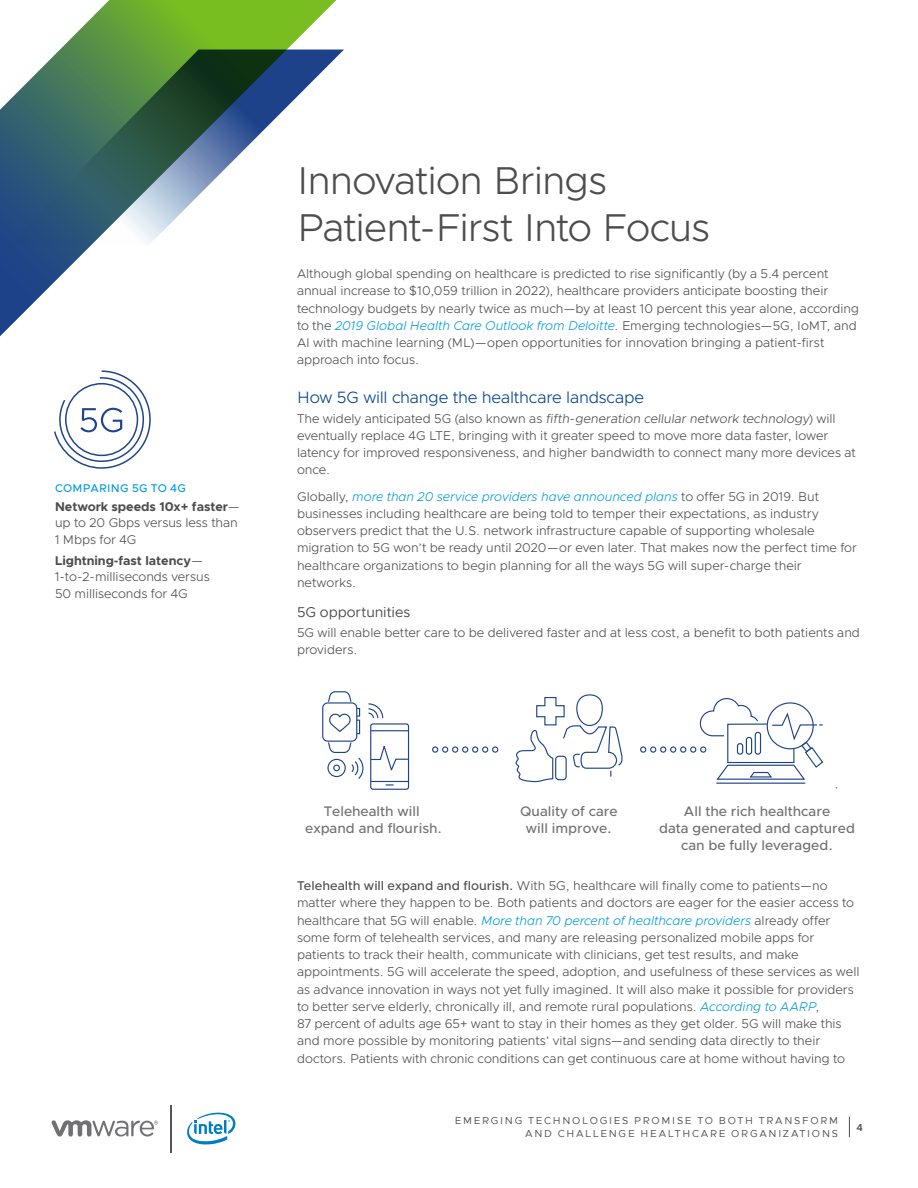
<style>
.page{position:relative;width:918px;height:1188px;background:#fff}
.page>*{position:absolute;margin:0;border:0;box-sizing:border-box;transform-origin:0 0}
._1a__MAIN_TITLE{font:300 39px/46.5px "Metropolis";letter-spacing:-.025em;color:#4d4d4f}
._4a__SUBHEAD-1{font:300 16.5px "Metropolis";letter-spacing:-.01em;color:#00438c}
._4a__SUBHEAD-2-85BLK{font:14.25px "Metropolis";color:#4d4d4f}
.t1{font:500 13.95px/16.6px "Metropolis";color:#717074;text-align:center}
._3a__BODY_TEXT{font:300 12.75px/17.2px "Metropolis";color:#4d4d4f}
._5b__SIDEBAR-BODY{font:300 12.75px/16.5px "Metropolis";letter-spacing:-.005em;color:#4d4d4f}
._5a__SIDEBAR-HEAD-Al{font:500 11.25px "Metropolis";letter-spacing:.025em;color:#009cdc}
.t2{font:10.2px/13.5px "Metropolis";letter-spacing:.17em;color:#4d4d4f;text-align:right}
.t3{font:600 10.2px "Metropolis";color:#4d4d4f}
.s1{font-weight:700}
.s2{font-style:italic;color:#009cdc}
.s3{font-weight:500}
</style>
<div class="page">
<hr style="left:170px;top:1105px;width:1px;height:47px;background:#56565a">
<svg style="left:52px;top:1120px;width:106px;height:17px"></svg>
<svg style="left:187px;top:1112px;width:48px;height:33px"></svg>
<svg style="left:849px;top:1117px;width:1px;height:20px"></svg>
<svg style="left:0;top:0;width:344px;height:337px"></svg>
<svg style="left:5px;top:50px;width:339px;height:197px"></svg>
<svg style="left:368px;top:703px;width:16px;height:16px"></svg>
<div style="left:370px;top:723px;width:39px;height:67px;border:1px solid #1e4489;border-radius:2px"></div>
<hr style="left:371px;top:781px;width:37px;height:1px;background:#1e4489">
<hr style="left:371px;top:730px;width:37px;height:1px;background:#1e4489">
<svg style="left:370px;top:742px;width:39px;height:31px"></svg>
<svg style="left:386px;top:784px;width:7px;height:2px"></svg>
<svg style="left:356px;top:721px;width:5px;height:19px"></svg>
<svg style="left:328px;top:742px;width:36px;height:37px"></svg>
<div style="left:322px;top:702px;width:35px;height:40px;border:1px solid #1e4489;border-radius:5px"></div>
<div style="left:356px;top:720px;width:4px;height:14px;border:1px solid #1e4489"></div>
<svg style="left:327px;top:691px;width:33px;height:42px"></svg>
<div style="left:327px;top:759px;width:19px;height:18px;border:1px solid #1e4489;border-radius:50%"></div>
<div style="left:333px;top:765px;width:7px;height:6px;border:1px solid #1e4489;border-radius:50%"></div>
<svg style="left:515px;top:694px;width:108px;height:89px"></svg>
<hr style="left:716px;top:783px;width:89px;height:1px;background:#1e4489">
<div style="left:442px;top:746px;width:6px;height:7px;border:1px solid #1e4489;border-radius:50%"></div>
<div style="left:432px;top:746px;width:6px;height:7px;border:1px solid #1e4489;border-radius:50%"></div>
<div style="left:452px;top:746px;width:6px;height:7px;border:1px solid #1e4489;border-radius:50%"></div>
<div style="left:462px;top:746px;width:6px;height:7px;border:1px solid #1e4489;border-radius:50%"></div>
<div style="left:472px;top:746px;width:6px;height:7px;border:1px solid #1e4489;border-radius:50%"></div>
<div style="left:482px;top:746px;width:6px;height:7px;border:1px solid #1e4489;border-radius:50%"></div>
<div style="left:492px;top:746px;width:6px;height:7px;border:1px solid #1e4489;border-radius:50%"></div>
<div style="left:650px;top:746px;width:6px;height:7px;border:1px solid #1e4489;border-radius:50%"></div>
<div style="left:640px;top:746px;width:6px;height:7px;border:1px solid #1e4489;border-radius:50%"></div>
<div style="left:660px;top:746px;width:6px;height:7px;border:1px solid #1e4489;border-radius:50%"></div>
<div style="left:670px;top:746px;width:6px;height:7px;border:1px solid #1e4489;border-radius:50%"></div>
<div style="left:680px;top:746px;width:6px;height:7px;border:1px solid #1e4489;border-radius:50%"></div>
<div style="left:690px;top:746px;width:6px;height:7px;border:1px solid #1e4489;border-radius:50%"></div>
<svg style="left:699px;top:698px;width:125px;height:82px"></svg>
<svg style="left:54px;top:370px;width:97px;height:99px"></svg>
<p class="_5a__SIDEBAR-HEAD-Al" style="left:55px;top:481px;width:132px">COMPARING 5G TO 4G</p>
<p class="_5b__SIDEBAR-BODY" style="left:55px;top:498px;width:186px"><span class="s1">Network speeds 10x+ faster</span>— up to 20 Gbps versus less than<br>1 Mbps for 4G</p>
<p class="_5b__SIDEBAR-BODY" style="left:55px;top:552px;width:156px"><span class="s1">Lightning-fast latency</span>—<br>1-to-2-milliseconds versus<br>50 milliseconds for 4G</p>
<p class="_1a__MAIN_TITLE" style="left:297px;top:157px;width:414px">Innovation Brings<br>Patient-First Into Focus</p>
<p class="_3a__BODY_TEXT" style="left:297px;top:265px;width:564px">Although global spending on healthcare is predicted to rise significantly (by a 5.4 percent annual increase to $10,059 trillion in 2022), healthcare providers anticipate boosting their technology budgets by nearly twice as much—by at least 10 percent this year alone, according to the <span class="s2">2019 Global Health Care Outlook from Deloitte</span>. Emerging technologies—5G, IoMT, and AI with machine learning (ML)—open opportunities for innovation bringing a patient-first approach into focus.</p>
<p class="_4a__SUBHEAD-1" style="left:297px;top:387px;width:349px">How 5G will change the healthcare landscape</p>
<p class="_3a__BODY_TEXT" style="left:297px;top:410px;width:560px">T h e w i d e l y a nt i c ipate d 5 G (a l so k n ow n a s fifth-generation cellular network technology) w ill eventually replace 4G LTE, bringing with it greater speed to move more data faster, lower latency for improved responsiveness, and higher bandwidth to connect many more devices at once.</p>
<p class="_3a__BODY_TEXT" style="left:297px;top:488px;width:562px">Globally, <span class="s2">more than 20 service providers have announced plans</span> to offer 5G in 2019. But businesses including healthcare are being told to temper their expectations, as industry observers predict that the U.S. network infrastructure capable of supporting wholesale migration to 5G won’t be ready until 2020—or even later. That makes now the perfect time for healthcare organizations to begin planning for all the ways 5G will super-charge their networks.</p>
<p class="_4a__SUBHEAD-2-85BLK" style="left:297px;top:603px;width:115px">5G opportunities</p>
<p class="_3a__BODY_TEXT" style="left:297px;top:624px;width:565px">5G will enable better care to be delivered faster and at less cost, a benefit to both patients and providers.</p>
<p class="t1" style="left:305px;top:803px;width:138px">Telehealth will expand and flourish.</p>
<p class="t1" style="left:520px;top:803px;width:99px">Quality of care will improve.</p>
<p class="t1" style="left:659px;top:803px;width:197px">All the rich healthcare<br>data generated and captured can be fully leveraged.</p>
<p class="_3a__BODY_TEXT" style="left:297px;top:877px;width:564px"><span class="s3">Telehealth will expand and flourish.</span> With 5G, healthcare will finally come to patients—no matter where they happen to be. Both patients and doctors are eager for the easier access to healthcare that 5G will enable. <span class="s2">More than 70 percent of healthcare providers</span> already offer some form of telehealth services, and many are releasing personalized mobile apps for patients to track their health, communicate with clinicians, get test results, and make appointments. 5G will accelerate the speed, adoption, and usefulness of these services as well as advance innovation in ways not yet fully imagined. It will also make it possible for providers to better serve elderly, chronically ill, and remote rural populations. <span class="s2">According to AARP</span>,<br>87 percent of adults age 65+ want to stay in their homes as they get older. 5G will make this and more possible by monitoring patients’ vital signs—and sending data directly to their doctors. Patients with chronic conditions can get continuous care at home without having to</p>
<p class="t2" style="left:455px;top:1113px;width:385px">EMERGING TECHNOLOGIES PROMISE TO BOTH TRANSFORM<br>AND CHALLENGE HEALTHCARE ORGANIZATIONS</p>
<p class="t3" style="left:857px;top:1121px;width:8px">4</p>
</div>
